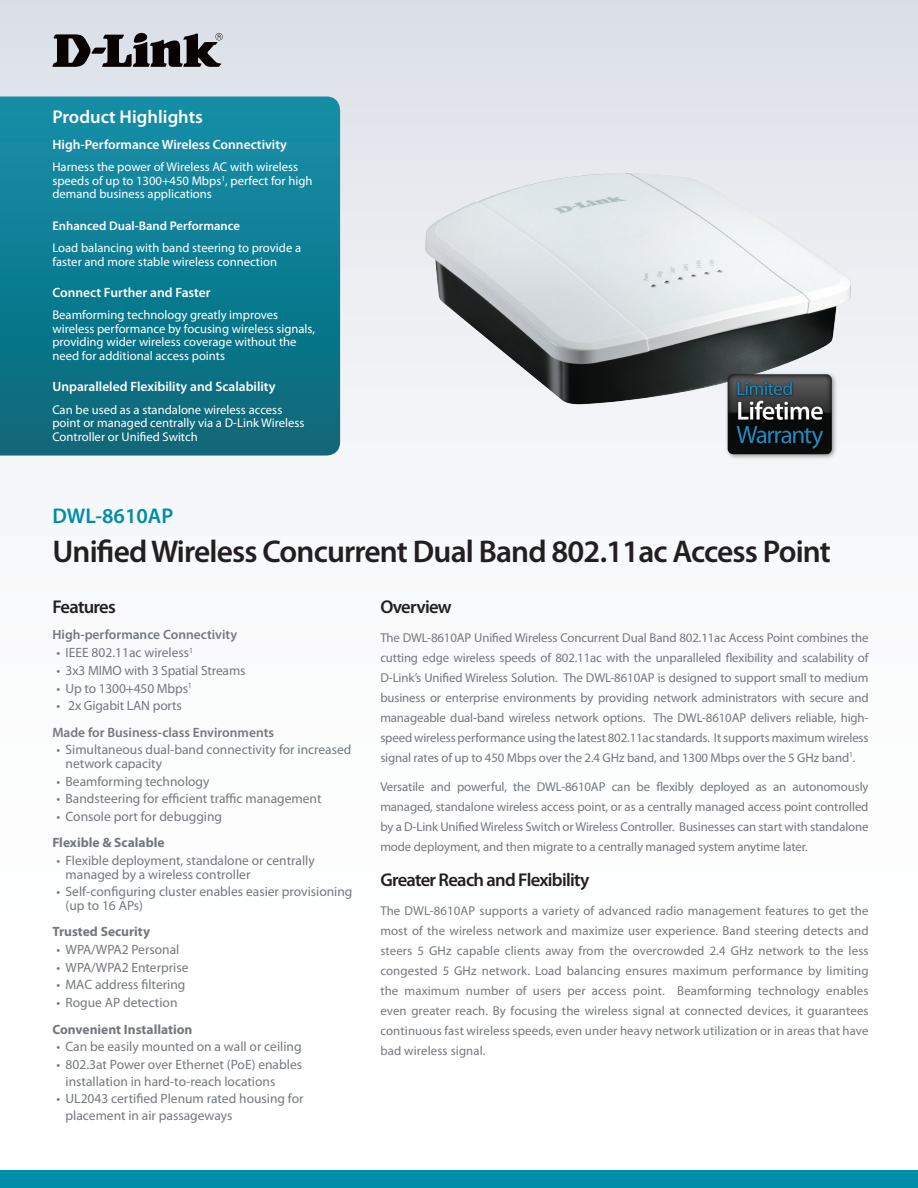
<style>
.page{position:relative;width:918px;height:1188px;background:#fff}
.page>*{position:absolute;margin:0;border:0;box-sizing:border-box;transform-origin:0 0}
.t1{font:600 31.5px "Myriad Pro";letter-spacing:-.025em;color:#231f20}
.t2{font:600 21.3px "Myriad Pro";color:#008da8}
.t3{font:600 18.6px "Myriad Pro";letter-spacing:-.04em;color:#231f20}
.t4{font:600 18.6px "Myriad Pro";color:#fff}
.t5{font:13.5px/13.5px "Myriad Pro";color:#74787d}
.t6{font:600 13.5px "Myriad Pro";color:#fff}
.t7{font:600 13.5px "Myriad Pro";color:#74787d}
.t8{font:700 13.5px "Myriad Pro";color:#74787d}
.t9{font:12.9px/20px "Myriad Pro";letter-spacing:-.01em;color:#74787d;text-align:justify}
.t10{font:12.6px/13.5px "Myriad Pro";color:#fff}
.t11{font:600 12.6px "Myriad Pro";color:#fff}
</style>
<div class="page">
<div style="left:0;top:0;width:918px;height:1099px;background:linear-gradient(to bottom,#e1e5eb,#fff)"></div>
<div style="left:0;top:1170px;width:918px;height:18px;background:#008da8"></div>
<svg style="left:0;top:97px;width:340px;height:359px;background:#0e7b90"></svg>
<svg style="left:52px;top:33px;width:171px;height:34px;background:#6a696c"></svg>
<img style="left:407px;top:155px;width:445px;height:266px">
<img style="left:712px;top:362px;width:129px;height:109px">
<h3 class="t4" style="left:52px;top:105px;width:152px">Product Highlights</h3>
<p class="t6" style="left:52px;top:136px;width:236px">High-Performance Wireless Connectivity</p>
<p class="t10" style="left:52px;top:160px;width:262px">Harness the power of Wireless AC with wireless speeds of up to 1300+450 Mbps<sup>1</sup>, perfect for high demand business applications</p>
<p class="t11" style="left:52px;top:217px;width:189px">Enhanced Dual-Band Performance</p>
<p class="t10" style="left:52px;top:241px;width:250px">Load balancing with band steering to provide a faster and more stable wireless connection</p>
<p class="t6" style="left:52px;top:284px;width:160px">Connect Further and Faster</p>
<p class="t10" style="left:52px;top:308px;width:264px">Beamforming technology greatly improves wireless performance by focusing wireless signals, providing wider wireless coverage without the need for additional access points</p>
<p class="t6" style="left:52px;top:378px;width:225px">Unparalleled Flexibility and Scalability</p>
<p class="t10" style="left:52px;top:403px;width:254px">Can be used as a standalone wireless access point or managed centrally via a D-Link Wireless<br>Controller or Unified Switch</p>
<h2 class="t2" style="left:52px;top:502px;width:123px">DWL-8610AP</h2>
<h1 class="t1" style="left:52px;top:531px;width:780px">Unified Wireless Concurrent Dual Band 802.11ac Access Point</h1>
<h3 class="t3" style="left:52px;top:595px;width:65px">Features</h3>
<p class="t7" style="left:52px;top:626px;width:186px">High-performance Connectivity</p>
<p class="t5" style="left:57px;top:646px;width:138px">• IEEE 802.11ac wireless<sup>1</sup></p>
<p class="t5" style="left:57px;top:663px;width:190px">• 3x3 MIMO with 3 Spatial Streams</p>
<p class="t5" style="left:57px;top:681px;width:137px">• Up to 1300+450 Mbps<sup>1</sup></p>
<p class="t5" style="left:57px;top:699px;width:127px">• 2x Gigabit LAN ports</p>
<p class="t7" style="left:52px;top:724px;width:223px">Made for Business-class Environments</p>
<p class="t5" style="left:66px;top:743px;width:287px;text-indent:-9px">• Simultaneous dual-band connectivity for increased network capacity</p>
<p class="t5" style="left:57px;top:774px;width:154px">• Beamforming technology</p>
<p class="t5" style="left:57px;top:792px;width:266px">• Bandsteering for efficient traffic management</p>
<p class="t5" style="left:57px;top:810px;width:167px">• Console port for debugging</p>
<p class="t8" style="left:52px;top:834px;width:114px">Flexible &amp; Scalable</p>
<p class="t5" style="left:66px;top:854px;width:251px;text-indent:-9px">• Flexible deployment, standalone or centrally managed by a wireless controller</p>
<p class="t5" style="left:66px;top:885px;width:288px;text-indent:-9px">• Self-configuring cluster enables easier provisioning (up to 16 APs)</p>
<p class="t8" style="left:52px;top:923px;width:99px">Trusted Security</p>
<p class="t5" style="left:57px;top:943px;width:124px">• WPA/WPA2 Personal</p>
<p class="t5" style="left:57px;top:960px;width:133px">• WPA/WPA2 Enterprise</p>
<p class="t5" style="left:57px;top:978px;width:130px">• MAC address filtering</p>
<p class="t5" style="left:57px;top:996px;width:122px">• Rogue AP detection</p>
<p class="t8" style="left:52px;top:1020px;width:142px">Convenient Installation</p>
<p class="t5" style="left:57px;top:1040px;width:246px">• Can be easily mounted on a wall or ceiling</p>
<p class="t5" style="left:66px;top:1056px;width:238px;line-height:16.5px;text-indent:-9px">• 802.3at Power over Ethernet (PoE) enables installation in hard-to-reach locations</p>
<p class="t5" style="left:66px;top:1090px;width:239px;line-height:16.5px;text-indent:-9px">• UL2043 certified Plenum rated housing for placement in air passageways</p>
<h3 class="t3" style="left:380px;top:595px;width:73px">Overview</h3>
<p class="t9" style="left:380px;top:628px;width:490px">The DWL-8610AP Unified Wireless Concurrent Dual Band 802.11ac Access Point combines the cutting edge wireless speeds of 802.11ac with the unparalleled flexibility and scalability of D-Link’s Unified Wireless Solution. The DWL-8610AP is designed to support small to medium business or enterprise environments by providing network administrators with secure and manageable dual-band wireless network options. The DWL-8610AP delivers reliable, high&shy;speed wireless performance using the latest 802.11ac standards. It supports maximum wireless signal rates of up to 450 Mbps over the 2.4 GHz band, and 1300 Mbps over the 5 GHz band<sup>1</sup>.</p>
<p class="t9" style="left:380px;top:776px;width:490px">Versatile and powerful, the DWL-8610AP can be flexibly deployed as an autonomously managed, standalone wireless access point, or as a centrally managed access point controlled by a D-Link Unified Wireless Switch or Wireless Controller. Businesses can start with standalone mode deployment, and then migrate to a centrally managed system anytime later.</p>
<h3 class="t3" style="left:380px;top:868px;width:210px">Greater Reach and Flexibility</h3>
<p class="t9" style="left:380px;top:901px;width:490px">The DWL-8610AP supports a variety of advanced radio management features to get the most of the wireless network and maximize user experience. Band steering detects and steers 5 GHz capable clients away from the overcrowded 2.4 GHz network to the less congested 5 GHz network. Load balancing ensures maximum performance by limiting the maximum number of users per access point. Beamforming technology enables even greater reach. By focusing the wireless signal at connected devices, it guarantees continuous fast wireless speeds, even under heavy network utilization or in areas that have bad wireless signal.</p>
</div>
